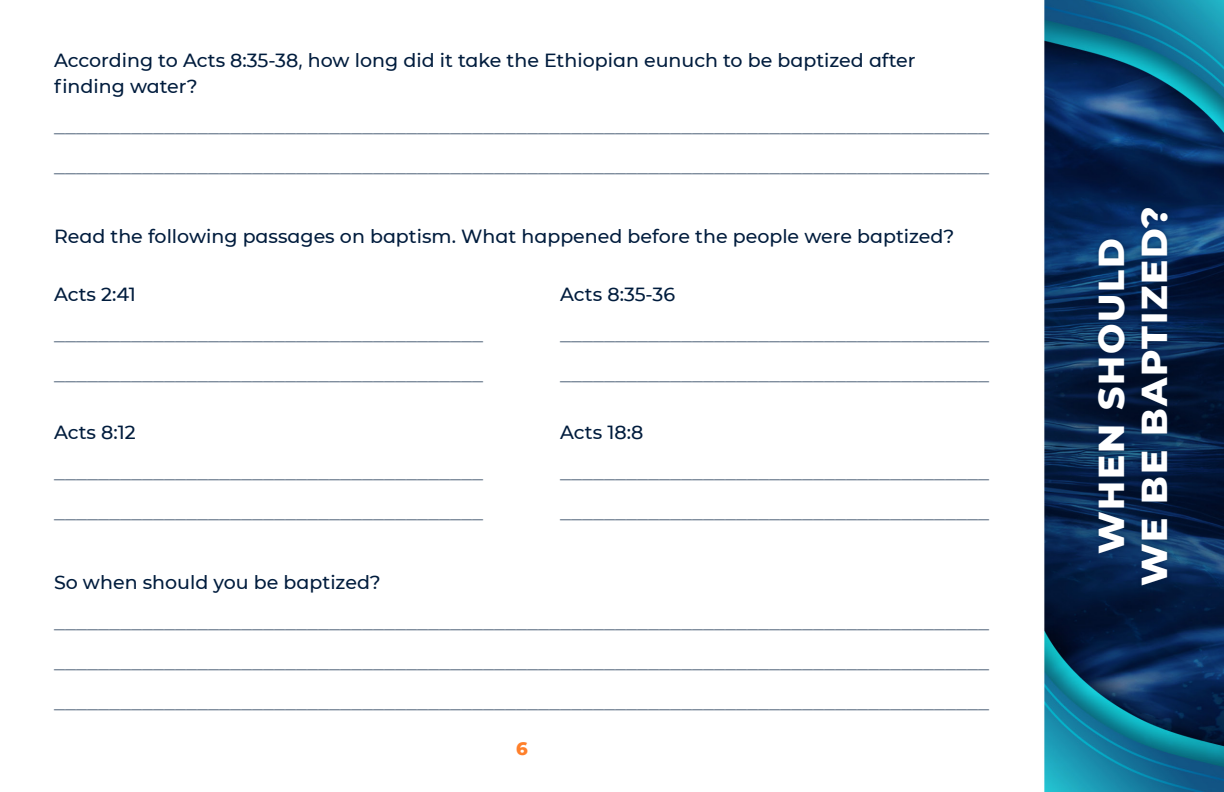
<style>
.page{position:relative;width:1224px;height:792px;background:#fff}
.page>*{position:absolute;margin:0;border:0;box-sizing:border-box;transform-origin:0 0}
.t1{font:800 36px/43.2px "CMG Sans";letter-spacing:.05em;color:#fff;text-align:center}
.t2{font:500 22px/40px "CMG Sans";color:#808e9e}
.t3{font:500 19px/26px "CMG Sans";color:#001c3d}
.t4{font:800 18px "CMG Sans";color:#ff802b}
</style>
<div class="page">
<img style="left:1044px;top:0;width:180px;height:792px">
<div style="left:1094px;top:203px;width:78px;height:387px;background:#001c3d;opacity:.5"></div>
<p class="t3" style="left:54px;top:47px;width:863px">According to Acts 8:35-38, how long did it take the Ethiopian eunuch to be baptized after finding water?</p>
<p class="t2" style="left:54px;top:105px;width:936px">_____________________________________________________________________________________ _____________________________________________________________________________________</p>
<p class="t3" style="left:54px;top:223px;width:902px">Read the following passages on baptism. What happened before the people were baptized?</p>
<p class="t3" style="left:54px;top:281px;width:83px">Acts 2:41</p>
<p class="t2" style="left:54px;top:313px;width:430px">_______________________________________ _______________________________________</p>
<p class="t3" style="left:54px;top:419px;width:83px">Acts 8:12</p>
<p class="t2" style="left:54px;top:451px;width:430px">_______________________________________ _______________________________________</p>
<p class="t3" style="left:560px;top:281px;width:116px">Acts 8:35-36</p>
<p class="t2" style="left:560px;top:313px;width:430px">_______________________________________ _______________________________________</p>
<p class="t3" style="left:560px;top:419px;width:85px">Acts 18:8</p>
<p class="t2" style="left:560px;top:451px;width:430px">_______________________________________ _______________________________________</p>
<p class="t3" style="left:54px;top:569px;width:328px">So when should you be baptized?</p>
<p class="t2" style="left:54px;top:601px;width:936px;text-align:justify">_____________________________________________________________________________________ _____________________________________________________________________________________ _____________________________________________________________________________________</p>
<p class="t4" style="left:516px;top:736px;width:13px">6</p>
<h1 class="t1" style="left:1088px;top:586px;width:381px;rotate:-90deg">WHEN SHOULD<br>WE BE BAPTIZED?</h1>
</div>
